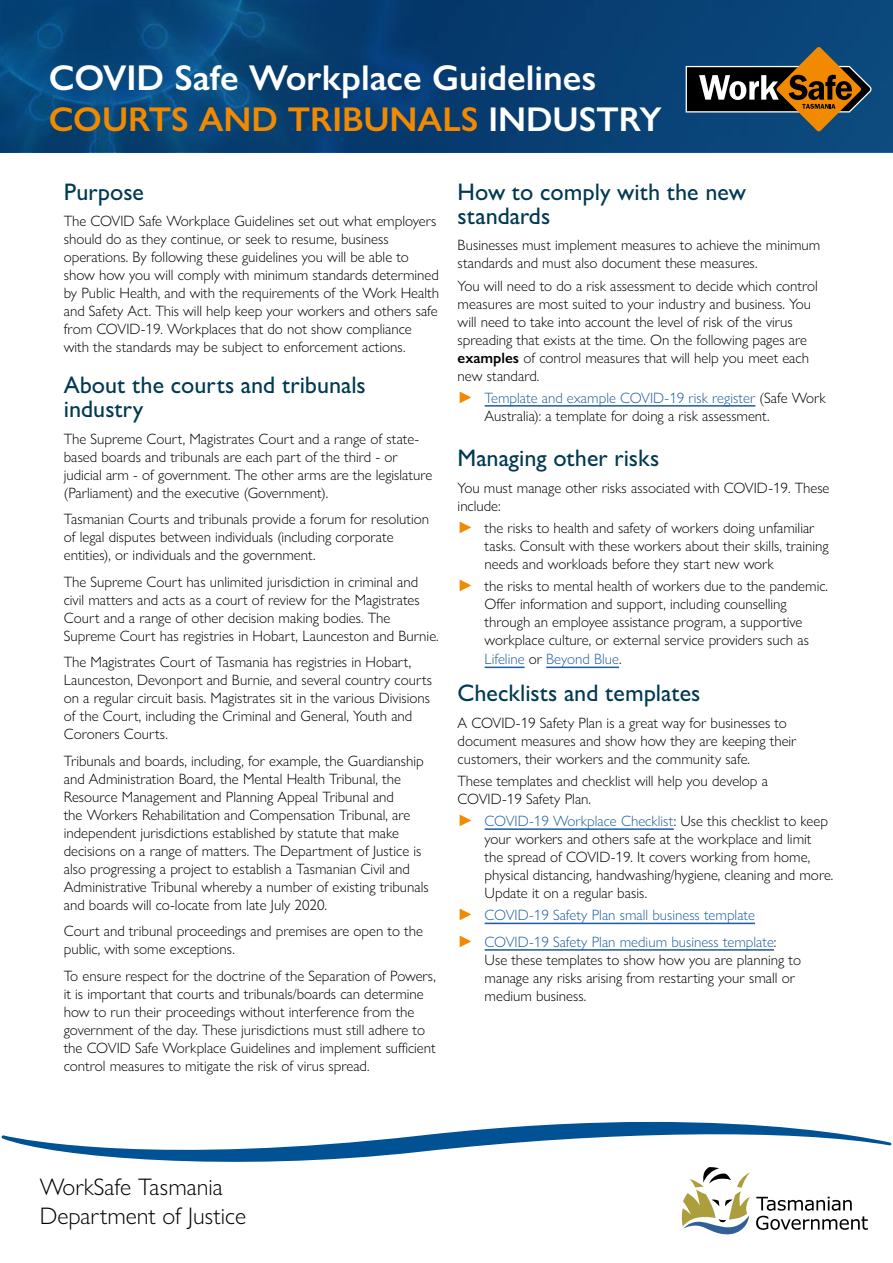
<style>
.page{position:relative;width:893px;height:1263px;background:#fff}
.page>*{position:absolute;margin:0;border:0;box-sizing:border-box;transform-origin:0 0}
.t1{font:600 36px "Gill Sans Nova";color:#fff}
.t2{font:600 34.5px "Gill Sans Nova";color:#f18a00}
.t3{font:500 24px/24px "Gill Sans Nova";color:#003952}
.t4{font:300 24px/28.8px "Gill Sans Nova";color:#000}
.t5{font:300 15px/18px "Gill Sans Nova";color:#000}
.t6{font:300 15px/26.5px "Gill Sans Nova";color:#215e9e}
.s1{color:#fff}
.s2{font-weight:600}
.s3{font-weight:500;font-size:16.5px;color:#f18a00}
.s4{color:#215e9e}
.s5{color:#000}
</style>
<div class="page">
<svg style="left:0;top:0;width:893px;height:151px;background:#074276"></svg>
<svg style="left:685px;top:47px;width:187px;height:85px;background:#464e4c"></svg>
<hr style="left:485px;top:405px;width:270px;height:2px;background:#215e9e">
<hr style="left:485px;top:667px;width:40px;height:1px;background:#215e9e">
<hr style="left:546px;top:667px;width:73px;height:1px;background:#215e9e">
<hr style="left:485px;top:828px;width:189px;height:2px;background:#215e9e">
<hr style="left:485px;top:923px;width:270px;height:1px;background:#215e9e">
<hr style="left:485px;top:949px;width:289px;height:2px;background:#215e9e">
<svg style="left:2px;top:1122px;width:889px;height:112px"></svg>
<h1 class="t1" style="left:49px;top:56px;width:549px">COVID Safe Workplace Guidelines</h1>
<h2 class="t2" style="left:49px;top:98px;width:614px">COURTS AND TRIBUNALS <span class="s1">INDUSTRY</span></h2>
<h3 class="t3" style="left:64px;top:179px;width:82px">Purpose</h3>
<p class="t5" style="left:64px;top:212px;width:377px">The COVID Safe Workplace Guidelines set out what employers should do as they continue, or seek to resume, business operations. By following these guidelines you will be able to show how you will comply with minimum standards determined by Public Health, and with the requirements of the Work Health and Safety Act. This will help keep your workers and others safe from COVID-19. Workplaces that do not show compliance with the standards may be subject to enforcement actions.</p>
<h3 class="t3" style="left:64px;top:373px;width:304px">About the courts and tribunals industry</h3>
<p class="t5" style="left:64px;top:429px;width:370px">The Supreme Court, Magistrates Court and a range of state&shy;based boards and tribunals are each part of the third - or judicial arm - of government. The other arms are the legislature (Parliament) and the executive (Government).</p>
<p class="t5" style="left:64px;top:510px;width:367px">Tasmanian Courts and tribunals provide a forum for resolution of legal disputes between individuals (including corporate entities), or individuals and the government.</p>
<p class="t5" style="left:64px;top:572px;width:376px">The Supreme Court has unlimited jurisdiction in criminal and civil matters and acts as a court of review for the Magistrates Court and a range of other decision making bodies. The Supreme Court has registries in Hobart, Launceston and Burnie.</p>
<p class="t5" style="left:64px;top:653px;width:370px">The Magistrates Court of Tasmania has registries in Hobart, Launceston, Devonport and Burnie, and several country courts on a regular circuit basis. Magistrates sit in the various Divisions of the Court, including the Criminal and General, Youth and Coroners Courts.</p>
<p class="t5" style="left:64px;top:752px;width:366px">Tribunals and boards, including, for example, the Guardianship and Administration Board, the Mental Health Tribunal, the Resource Management and Planning Appeal Tribunal and<br>the Workers Rehabilitation and Compensation Tribunal, are independent jurisdictions established by statute that make decisions on a range of matters. The Department of Justice is also progressing a project to establish a Tasmanian Civil and Administrative Tribunal whereby a number of existing tribunals and boards will co-locate from late July 2020.</p>
<p class="t5" style="left:64px;top:922px;width:361px">Court and tribunal proceedings and premises are open to the public, with some exceptions.</p>
<p class="t5" style="left:64px;top:967px;width:374px">To ensure respect for the doctrine of the Separation of Powers, it is important that courts and tribunals/boards can determine how to run their proceedings without interference from the government of the day. These jurisdictions must still adhere to the COVID Safe Workplace Guidelines and implement sufficient control measures to mitigate the risk of virus spread.</p>
<h3 class="t3" style="left:458px;top:179px;width:290px">How to comply with the new standards</h3>
<p class="t5" style="left:458px;top:236px;width:364px">Businesses must implement measures to achieve the minimum standards and must also document these measures.</p>
<p class="t5" style="left:458px;top:276px;width:362px">You will need to do a risk assessment to decide which control measures are most suited to your industry and business. You will need to take into account the level of risk of the virus spreading that exists at the time. On the following pages are <span class="s2">examples</span> of control measures that will help you meet each new standard.</p>
<p class="t5" style="left:485px;top:388px;width:343px;text-indent:-27px"><span class="s3">►</span> <span class="s4">Template and example COVID-19 risk register</span> (Safe Work<br>Australia): a template for doing a risk assessment.</p>
<h3 class="t3" style="left:458px;top:446px;width:203px">Managing other risks</h3>
<p class="t5" style="left:458px;top:478px;width:373px">You must manage other risks associated with COVID-19. These include:</p>
<p class="t5" style="left:485px;top:518px;width:345px;text-indent:-27px"><span class="s3">►</span> the risks to health and safety of workers doing unfamiliar tasks. Consult with these workers about their skills, training needs and workloads before they start new work</p>
<p class="t5" style="left:485px;top:577px;width:345px;text-indent:-27px"><span class="s3">►</span> the risks to mental health of workers due to the pandemic.<br>Offer information and support, including counselling through an employee assistance program, a supportive workplace culture, or external service providers such as <span class="s4">Lifeline</span> or <span class="s4">Beyond Blue</span>.</p>
<h3 class="t3" style="left:458px;top:681px;width:244px">Checklists and templates</h3>
<p class="t5" style="left:458px;top:713px;width:340px">A COVID-19 Safety Plan is a great way for businesses to document measures and show how they are keeping their customers, their workers and the community safe.</p>
<p class="t5" style="left:458px;top:771px;width:312px">These templates and checklist will help you develop a<br>COVID-19 Safety Plan.</p>
<p class="t5" style="left:485px;top:812px;width:350px;text-indent:-27px"><span class="s3">►</span> <span class="s4">COVID-19 Workplace Checklist</span>: Use this checklist to keep your workers and others safe at the workplace and limit the spread of COVID-19. It covers working from home, physical distancing, handwashing/hygiene, cleaning and more.<br>Update it on a regular basis.</p>
<p class="t6" style="left:458px;top:902px;width:320px"><span class="s3">►</span> COVID-19 Safety Plan small business template<br><span class="s3">►</span> COVID-19 Safety Plan medium business template<span class="s5">:</span></p>
<p class="t5" style="left:485px;top:950px;width:318px">Use these templates to show how you are planning to manage any risks arising from restarting your small or medium business.</p>
<h3 class="t4" style="left:40px;top:1172px;width:208px">WorkSafe Tasmania<br>Department of Justice</h3>
</div>
